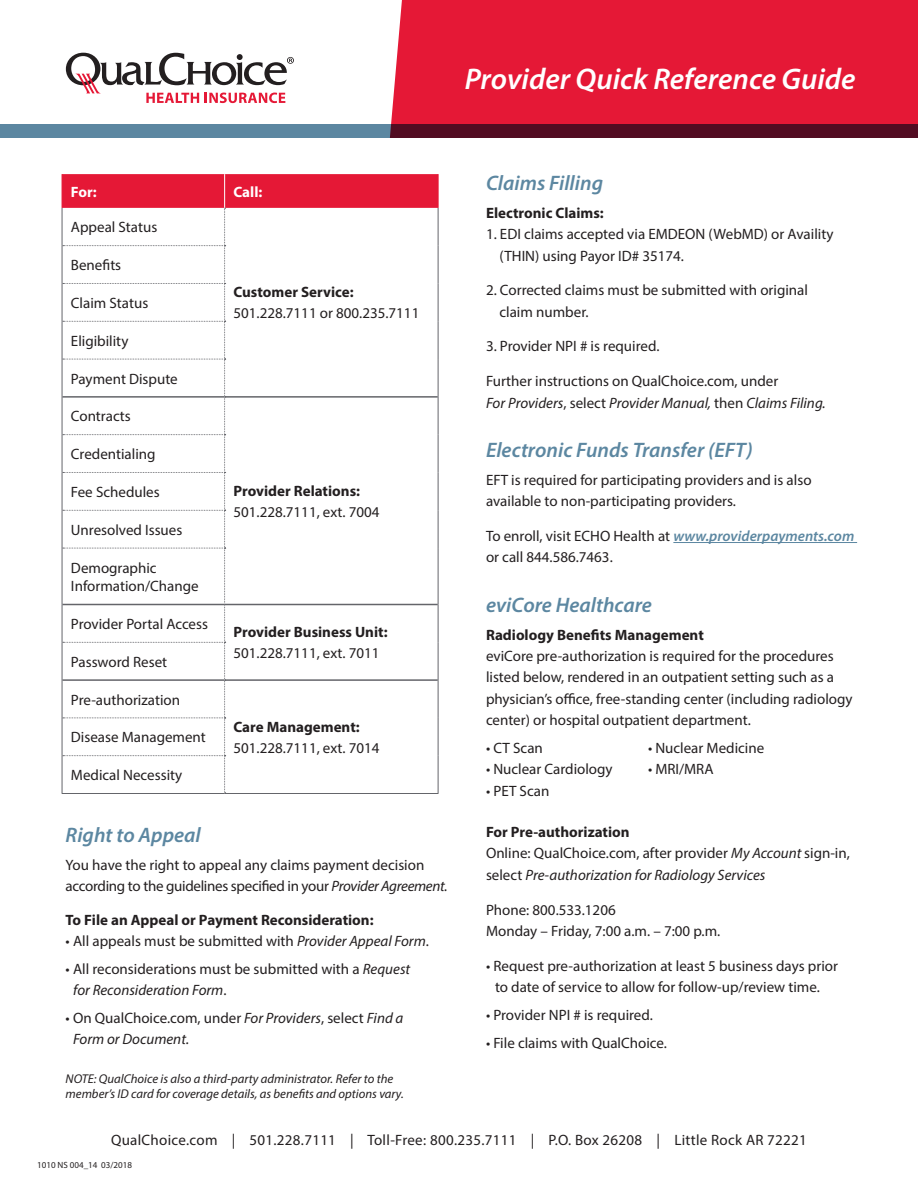
<style>
.page{position:relative;width:918px;height:1188px;background:#fff}
.page>*{position:absolute;margin:0;border:0;box-sizing:border-box;transform-origin:0 0}
.t1{font:italic 600 30px "Myriad Pro";color:#fff}
.t2{font:italic 600 21px "Myriad Pro";color:#5c87a1}
.t3{font:15px/21.3px "Myriad Pro";color:#231f20}
.t4{font:700 15px "Myriad Pro";color:#231f20}
.t5{font:15px "Myriad Pro";letter-spacing:.02em;color:#231f20}
.t6{font:italic 15px/21px "Myriad Pro";color:#231f20}
.t7{font:700 15px "Myriad Pro";color:#fff}
.t8{font:italic 12.75px/15.3px "Myriad Pro";color:#231f20}
.t9{font:9px "Myriad Pro";color:#231f20}
.s1{font-style:italic}
.s2{font-style:normal}
.s3{font-weight:600;font-style:italic;color:#5c87a1}
</style>
<div class="page">
<svg style="left:66px;top:52px;width:228px;height:51px"></svg>
<div style="left:0;top:125px;width:918px;height:13px;background:#5c87a1"></div>
<svg style="left:390px;top:0;width:528px;height:138px;background:#d61a37"></svg>
<hr style="left:438px;top:208px;width:1px;height:38px;background:#64656a">
<hr style="left:438px;top:246px;width:1px;height:37px;background:#64656a">
<hr style="left:438px;top:283px;width:1px;height:38px;background:#64656a">
<hr style="left:438px;top:321px;width:1px;height:38px;background:#64656a">
<hr style="left:438px;top:359px;width:1px;height:38px;background:#64656a">
<hr style="left:438px;top:397px;width:1px;height:38px;background:#64656a">
<hr style="left:438px;top:435px;width:1px;height:37px;background:#64656a">
<hr style="left:438px;top:472px;width:1px;height:38px;background:#64656a">
<hr style="left:438px;top:510px;width:1px;height:38px;background:#64656a">
<hr style="left:438px;top:548px;width:1px;height:56px;background:#64656a">
<hr style="left:438px;top:605px;width:1px;height:37px;background:#64656a">
<hr style="left:438px;top:642px;width:1px;height:38px;background:#64656a">
<hr style="left:438px;top:680px;width:1px;height:38px;background:#64656a">
<hr style="left:438px;top:718px;width:1px;height:38px;background:#64656a">
<hr style="left:438px;top:756px;width:1px;height:37px;background:#64656a">
<hr style="left:225px;top:793px;width:213px;height:1px;background:#64656a">
<hr style="left:62px;top:793px;width:163px;height:1px;background:#64656a">
<svg style="left:62px;top:174px;width:376px;height:619px"></svg>
<hr style="left:62px;top:174px;width:1px;height:34px;background:#e51836">
<hr style="left:438px;top:174px;width:1px;height:34px;background:#e51836">
<hr style="left:673px;top:542px;width:184px;height:1px;background:#5c87a1">
<h1 class="t1" style="left:465px;top:60px;width:392px">Provider Quick Reference Guide</h1>
<p class="t7" style="left:71px;top:182px;width:27px">For:</p>
<p class="t7" style="left:234px;top:182px;width:30px">Call:</p>
<p class="t3" style="left:71px;top:216px;width:88px">Appeal Status</p>
<p class="t3" style="left:71px;top:254px;width:52px">Benefits</p>
<p class="t3" style="left:71px;top:292px;width:79px">Claim Status</p>
<p class="t3" style="left:71px;top:330px;width:59px">Eligibility</p>
<p class="t3" style="left:71px;top:368px;width:108px">Payment Dispute</p>
<p class="t3" style="left:71px;top:405px;width:61px">Contracts</p>
<p class="t3" style="left:71px;top:443px;width:86px">Credentialing</p>
<p class="t3" style="left:71px;top:481px;width:90px">Fee Schedules</p>
<p class="t3" style="left:71px;top:519px;width:113px">Unresolved Issues</p>
<p class="t3" style="left:71px;top:559px;width:129px;line-height:18px">Demographic<br>Information/Change</p>
<p class="t3" style="left:71px;top:613px;width:139px">Provider Portal Access</p>
<p class="t3" style="left:71px;top:651px;width:98px">Password Reset</p>
<p class="t3" style="left:71px;top:689px;width:111px">Pre-authorization</p>
<p class="t3" style="left:71px;top:727px;width:136px">Disease Management</p>
<p class="t3" style="left:71px;top:764px;width:113px">Medical Necessity</p>
<p class="t4" style="left:234px;top:283px;width:122px">Customer Service:</p>
<p class="t3" style="left:234px;top:303px;width:187px">501.228.7111 or 800.235.7111</p>
<p class="t4" style="left:234px;top:481px;width:128px">Provider Relations:</p>
<p class="t3" style="left:234px;top:501px;width:148px">501.228.7111, ext. 7004</p>
<p class="t4" style="left:234px;top:623px;width:156px">Provider Business Unit:</p>
<p class="t3" style="left:234px;top:643px;width:148px">501.228.7111, ext. 7011</p>
<p class="t4" style="left:234px;top:717px;width:128px">Care Management:</p>
<p class="t3" style="left:234px;top:737px;width:148px">501.228.7111, ext. 7014</p>
<p class="t2" style="left:66px;top:822px;width:137px">Right to Appeal</p>
<p class="t3" style="left:66px;top:854px;width:384px">You have the right to appeal any claims payment decision according to the guidelines specified in your <span class="s1">Provider Agreement.</span></p>
<p class="t4" style="left:66px;top:910px;width:310px">To File an Appeal or Payment Reconsideration:</p>
<p class="t3" style="left:66px;top:930px;width:365px">• All appeals must be submitted with <span class="s1">Provider Appeal Form</span>.</p>
<p class="t3" style="left:73px;top:958px;width:339px;text-indent:-8px">• All reconsiderations must be submitted with a <span class="s1">Request for Reconsideration Form</span>.</p>
<p class="t6" style="left:73px;top:1007px;width:332px;text-indent:-8px"><span class="s2">• On QualChoice.com, under</span> For Providers<span class="s2">, select</span> Find a<br>Form or Document.</p>
<p class="t8" style="left:66px;top:1071px;width:340px">NOTE: QualChoice is also a third-party administrator. Refer to the member’s ID card for coverage details, as benefits and options vary.</p>
<p class="t2" style="left:486px;top:169px;width:119px">Claims Filling</p>
<p class="t4" style="left:486px;top:203px;width:119px">Electronic Claims:</p>
<p class="t3" style="left:500px;top:223px;width:336px;text-indent:-14px">1. EDI claims accepted via EMDEON (WebMD) or Availity (THIN) using Payor ID# 35174.</p>
<p class="t3" style="left:500px;top:279px;width:310px;text-indent:-14px">2. Corrected claims must be submitted with original claim number.</p>
<p class="t3" style="left:486px;top:336px;width:175px">3. Provider NPI # is required.</p>
<p class="t3" style="left:486px;top:370px;width:341px">Further instructions on QualChoice.com, under<br><span class="s1">For Providers</span>, select <span class="s1">Provider Manual,</span> then <span class="s1">Claims Filing.</span></p>
<p class="t2" style="left:486px;top:436px;width:268px">Electronic Funds Transfer (EFT)</p>
<p class="t3" style="left:486px;top:469px;width:327px">EFT is required for participating providers and is also available to non-participating providers.</p>
<p class="t3" style="left:486px;top:525px;width:370px">To enroll, visit ECHO Health at <span class="s3">www.providerpayments.com </span>or call 844.586.7463.</p>
<p class="t2" style="left:486px;top:591px;width:168px">eviCore Healthcare</p>
<p class="t4" style="left:486px;top:625px;width:219px">Radiology Benefits Management</p>
<p class="t3" style="left:486px;top:645px;width:368px">eviCore pre-authorization is required for the procedures listed below, rendered in an outpatient setting such as a physician’s office, free-standing center (including radiology center) or hospital outpatient department.</p>
<p class="t3" style="left:486px;top:737px;width:58px">• CT Scan</p>
<p class="t3" style="left:648px;top:737px;width:118px">• Nuclear Medicine</p>
<p class="t3" style="left:486px;top:758px;width:128px">• Nuclear Cardiology</p>
<p class="t3" style="left:648px;top:758px;width:67px">• MRI/MRA</p>
<p class="t3" style="left:486px;top:780px;width:65px">• PET Scan</p>
<p class="t4" style="left:486px;top:822px;width:145px">For Pre-authorization</p>
<p class="t3" style="left:486px;top:843px;width:365px">Online: QualChoice.com, after provider <span class="s1">My Account</span> sign-in, select <span class="s1">Pre-authorization for Radiology Services</span></p>
<p class="t3" style="left:486px;top:899px;width:131px">Phone: 800.533.1206</p>
<p class="t3" style="left:486px;top:920px;width:236px">Monday – Friday, 7:00 a.m. – 7:00 p.m.</p>
<p class="t3" style="left:495px;top:955px;width:345px;text-indent:-9px">• Request pre-authorization at least 5 business days prior to date of service to allow for follow-up/review time.</p>
<p class="t3" style="left:486px;top:1004px;width:168px">• Provider NPI # is required.</p>
<p class="t3" style="left:486px;top:1032px;width:182px">• File claims with QualChoice.</p>
<p class="t5" style="left:111px;top:1131px;width:697px">QualChoice.com | 501.228.7111 | Toll-Free: 800.235.7111 | P.O. Box 26208 | Little Rock AR 72221</p>
<p class="t9" style="left:37px;top:1159px;width:96px">1010 NS 004_14 03/2018</p>
</div>
